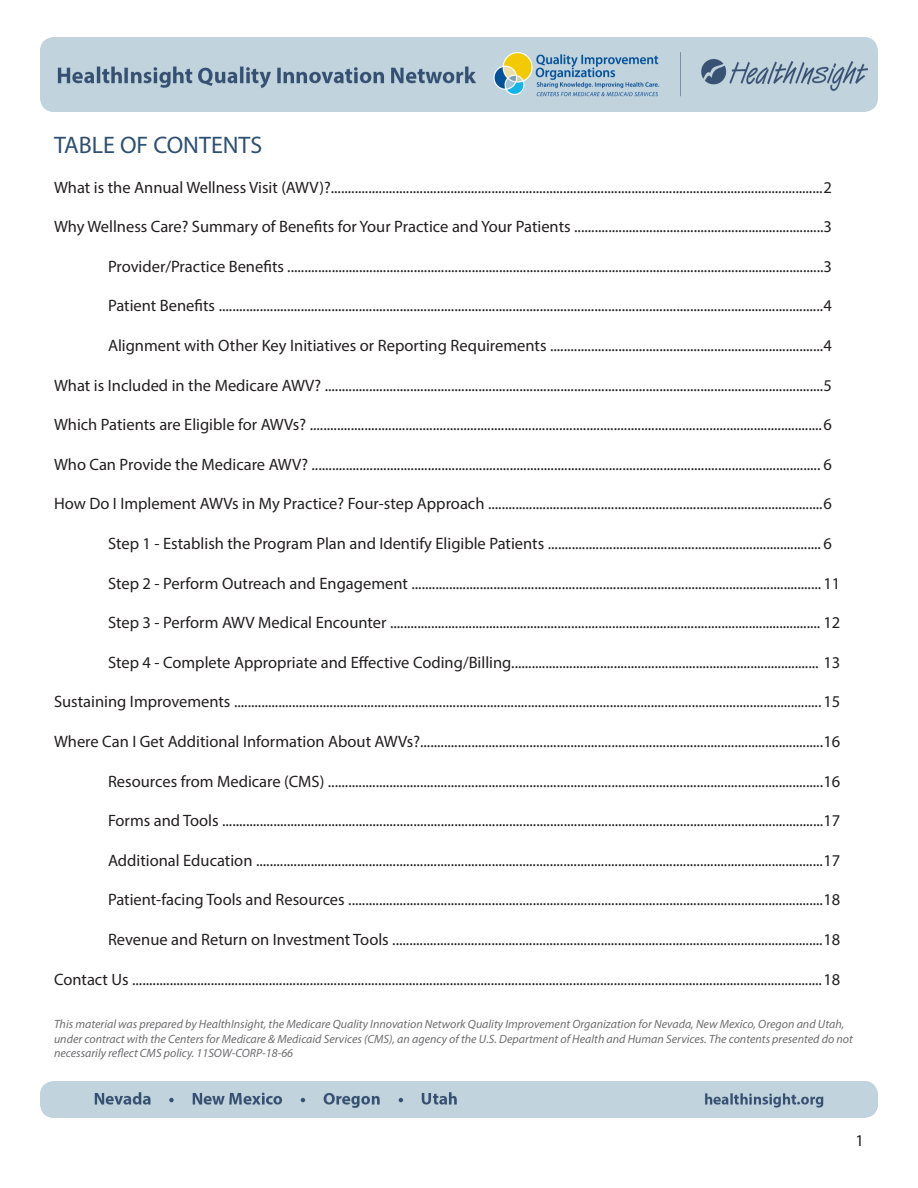
<style>
.page{position:relative;width:918px;height:1188px;background:#fff}
.page>*{position:absolute;margin:0;border:0;box-sizing:border-box;transform-origin:0 0}
.t1{font:24px "Myriad Pro";color:#2e5072}
.t2{font:16.5px "Myriad Pro";color:#231f20}
.t3{font:italic 12px/14.4px "Myriad Pro";color:#6c6d70}
</style>
<div class="page">
<img style="left:40px;top:37px;width:837px;height:74px">
<img style="left:40px;top:1081px;width:838px;height:37px">
<p class="t1" style="left:54px;top:130px;width:210px">TABLE OF CONTENTS</p>
<p class="t2" style="left:54px;top:177px;width:779px">What is the Annual Wellness Visit (AWV)?................................................................................................................................................2</p>
<p class="t2" style="left:54px;top:216px;width:779px">Why Wellness Care? Summary of Benefits for Your Practice and Your Patients .........................................................................3</p>
<p class="t2" style="left:108px;top:256px;width:725px">Provider/Practice Benefits .............................................................................................................................................................3</p>
<p class="t2" style="left:108px;top:296px;width:725px">Patient Benefits .................................................................................................................................................................................4</p>
<p class="t2" style="left:108px;top:335px;width:725px">Alignment with Other Key Initiatives or Reporting Requirements ................................................................................4</p>
<p class="t2" style="left:54px;top:375px;width:779px">What is Included in the Medicare AWV? ..................................................................................................................................................5</p>
<p class="t2" style="left:54px;top:414px;width:779px">Which Patients are Eligible for AWVs? ......................................................................................................................................................6</p>
<p class="t2" style="left:54px;top:454px;width:779px">Who Can Provide the Medicare AWV? ..................................................................................................................................................... 6</p>
<p class="t2" style="left:54px;top:494px;width:779px">How Do I Implement AWVs in My Practice? Four-step Approach ..................................................................................................6</p>
<p class="t2" style="left:108px;top:533px;width:725px">Step 1 - Establish the Program Plan and Identify Eligible Patients ................................................................................6</p>
<p class="t2" style="left:108px;top:573px;width:734px">Step 2 - Perform Outreach and Engagement ........................................................................................................................11</p>
<p class="t2" style="left:108px;top:612px;width:734px">Step 3 - Perform AWV Medical Encounter .............................................................................................................................. 12</p>
<p class="t2" style="left:108px;top:652px;width:734px">Step 4 - Complete Appropriate and Effective Coding/Billing.......................................................................................... 13</p>
<p class="t2" style="left:54px;top:692px;width:788px">Sustaining Improvements ............................................................................................................................................................................15</p>
<p class="t2" style="left:54px;top:731px;width:788px">Where Can I Get Additional Information About AWVs?......................................................................................................................16</p>
<p class="t2" style="left:108px;top:771px;width:734px">Resources from Medicare (CMS) .................................................................................................................................................16</p>
<p class="t2" style="left:108px;top:810px;width:734px">Forms and Tools ................................................................................................................................................................................17</p>
<p class="t2" style="left:108px;top:850px;width:734px">Additional Education ......................................................................................................................................................................17</p>
<p class="t2" style="left:108px;top:890px;width:734px">Patient-facing Tools and Resources ...........................................................................................................................................18</p>
<p class="t2" style="left:108px;top:929px;width:734px">Revenue and Return on Investment Tools ..............................................................................................................................18</p>
<p class="t2" style="left:54px;top:969px;width:788px">Contact Us ..........................................................................................................................................................................................................18</p>
<p class="t3" style="left:54px;top:1017px;width:800px">This material was prepared by HealthInsight, the Medicare Quality Innovation Network Quality Improvement Organization for Nevada, New Mexico, Oregon and Utah, under contract with the Centers for Medicare &amp; Medicaid Services (CMS), an agency of the U.S. Department of Health and Human Services. The contents presented do not necessarily reflect CMS policy. 11SOW-CORP-18-66</p>
<p class="t2" style="left:856px;top:1131px;width:10px">1</p>
</div>
